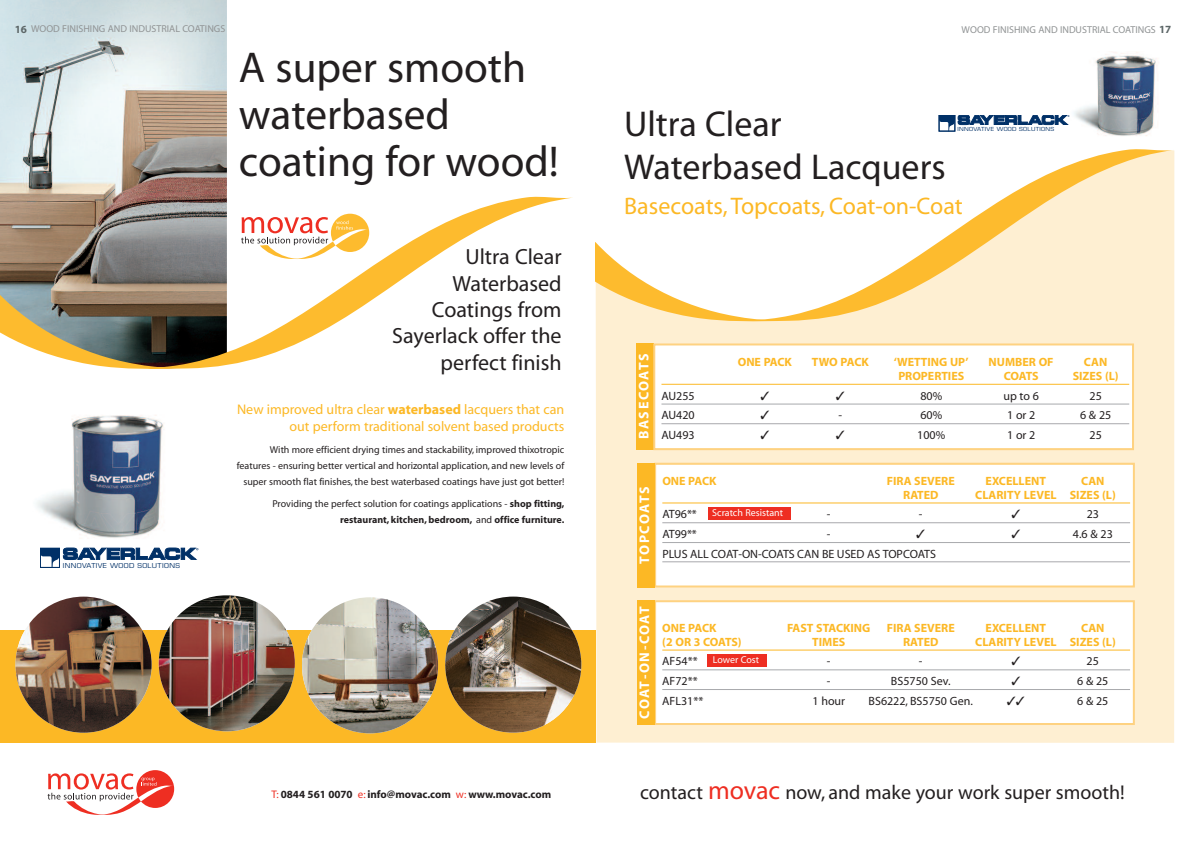
<style>
.page{position:relative;width:1191px;height:842px;background:#fff}
.page>*{position:absolute;margin:0;border:0;box-sizing:border-box;transform-origin:0 0}
.t1{font:43.3px/47px "Myriad";color:#231f20}
.t2{font:36px/43.2px "Myriad";color:#231f20}
.t3{font:24px "Myriad";color:#fcb825}
.t4{font:22px/26.4px "Myriad";color:#231f20;text-align:right}
.t5{font:20px "Myriad";color:#231f20}
.t6{font:14px/17px "Myriad";color:#fcb825;text-align:right}
.t7{font:700 14px "Myriad";letter-spacing:.085em;color:#fff}
.t8{font:700 14px "Myriad";letter-spacing:.105em;color:#fff}
.t9{font:700 12px "Myriad";color:#fcb825}
.t10{font:12px "Myriad";color:#231f20}
.t11{font:700 11px "Myriad";color:#231f20}
.t12{font:10px/16px "Myriad";color:#231f20;text-align:right}
.t13{font:700 10px/16px "Myriad";color:#231f20;text-align:right}
.t14{font:10px "Myriad";color:#909394}
.t15{font:10px "Myriad";color:#fff}
.t16{font:6.6px "Eurostile";letter-spacing:.05em;color:#003067;scale:1.1 1}
.t17{font:5.4px "Eurostile";letter-spacing:.05em;color:#003067;scale:1.1 1}
.s1{font-weight:700;font-size:11px;color:#5c6667}
.s2{font-weight:700}
.s3{font-weight:400}
.s4{font-weight:400;color:#ee2e22}
.s5{font-size:26px;color:#ee2e22}
</style>
<div class="page">
<img style="left:0;top:0;width:227px;height:197px">
<svg style="left:0;top:197px;width:572px;height:172px"></svg>
<div style="left:0;top:630px;width:595px;height:113px;background:#fcb825"></div>
<img style="left:445px;top:597px;width:136px;height:136px;border-radius:50%">
<img style="left:36px;top:415px;width:128px;height:123px">
<div style="left:40px;top:548px;width:20px;height:20px;border:1px solid #003067"></div>
<svg style="left:40px;top:548px;width:158px;height:19px"></svg>
<img style="left:16px;top:597px;width:136px;height:136px;border-radius:50%">
<img style="left:302px;top:597px;width:136px;height:136px;border-radius:50%">
<img style="left:159px;top:595px;width:136px;height:136px;border-radius:50%">
<svg style="left:241px;top:214px;width:128px;height:45px"></svg>
<svg style="left:48px;top:770px;width:126px;height:45px"></svg>
<div style="left:595px;top:150px;width:579px;height:593px;background:#feefd2"></div>
<div style="left:656px;top:465px;width:476px;height:120px;background:#fff"></div>
<div style="left:654px;top:463px;width:480px;height:124px;border:2px solid #fed281"></div>
<hr style="left:662px;top:502px;width:468px;height:1px;background:#fcb825">
<hr style="left:662px;top:523px;width:468px;height:1px;background:#a8a9ad">
<hr style="left:662px;top:542px;width:468px;height:1px;background:#a8a9ad">
<hr style="left:662px;top:562px;width:468px;height:1px;background:#a8a9ad">
<img style="left:1069px;top:52px;width:88px;height:84px">
<svg style="left:595px;top:149px;width:578px;height:173px"></svg>
<svg style="left:939px;top:115px;width:130px;height:16px"></svg>
<div style="left:636px;top:343px;width:17px;height:107px;background:#fcb825"></div>
<div style="left:655px;top:345px;width:477px;height:103px;background:#fff"></div>
<div style="left:653px;top:343px;width:481px;height:107px;border:2px solid #fed281"></div>
<hr style="left:661px;top:384px;width:468px;height:1px;background:#fcb825">
<hr style="left:661px;top:404px;width:468px;height:1px;background:#a8a9ad">
<hr style="left:661px;top:424px;width:468px;height:1px;background:#a8a9ad">
<div style="left:637px;top:463px;width:17px;height:124px;background:#fcb825"></div>
<div style="left:707px;top:507px;width:83px;height:13px;background:#ee2e22"></div>
<div style="left:656px;top:602px;width:476px;height:121px;background:#fff"></div>
<div style="left:654px;top:600px;width:480px;height:125px;border:2px solid #fed281"></div>
<hr style="left:662px;top:649px;width:468px;height:1px;background:#fcb825">
<hr style="left:662px;top:670px;width:468px;height:1px;background:#a8a9ad">
<hr style="left:662px;top:689px;width:468px;height:1px;background:#a8a9ad">
<div style="left:637px;top:600px;width:17px;height:125px;background:#fcb825"></div>
<div style="left:707px;top:654px;width:60px;height:12px;background:#ee2e22"></div>
<p class="t14" style="left:15px;top:25px;width:212px"><span class="s1">16</span> WOOD FINISHING AND INDUSTRIAL COATINGS</p>
<p class="t14" style="left:961px;top:26px;width:211px">WOOD FINISHING AND INDUSTRIAL COATINGS <span class="s1">17</span></p>
<p class="t16" style="left:63px;top:563px;width:108px">INNOVATIVE WOOD SOLUTIONS</p>
<h1 class="t1" style="left:239px;top:48px;width:321px">A super smooth waterbased coating for wood!</h1>
<h3 class="t4" style="left:392px;top:245px;width:171px">Ultra Clear<br>Waterbased<br>Coatings from<br>Sayerlack offer the perfect finish</h3>
<h3 class="t6" style="left:237px;top:402px;width:329px">New improved ultra clear <span class="s2">waterbased</span> lacquers that can out perform traditional solvent based products</h3>
<p class="t12" style="left:237px;top:443px;width:329px">With more efficient drying times and stackability, improved thixotropic features - ensuring better vertical and horizontal application, and new levels of super smooth flat finishes, the best waterbased coatings have just got better!</p>
<p class="t13" style="left:272px;top:496px;width:293px"><span class="s3">Providing the perfect solution for coatings applications -</span> shop fitting, restaurant, kitchen, bedroom, <span class="s3">and</span> office furniture.</p>
<p class="t11" style="left:271px;top:791px;width:281px"><span class="s4">T:</span> 0844 561 0070 <span class="s4">e:</span> info@movac.com <span class="s4">w:</span> www.movac.com</p>
<h2 class="t2" style="left:624px;top:105px;width:323px">Ultra Clear<br>Waterbased Lacquers</h2>
<h3 class="t3" style="left:624px;top:197px;width:340px">Basecoats,Topcoats, Coat-on-Coat</h3>
<p class="t17" style="left:957px;top:127px;width:89px">INNOVATIVE WOOD SOLUTIONS</p>
<h3 class="t8" style="left:638px;top:439px;width:87px;rotate:-90deg">BASECOATS</h3>
<p class="t9" style="left:737px;top:357px;width:56px">ONE PACK</p>
<p class="t9" style="left:812px;top:357px;width:58px">TWO PACK</p>
<p class="t9" style="left:893px;top:357px;width:76px">‘WETTING UP’</p>
<p class="t9" style="left:988px;top:357px;width:66px">NUMBER OF</p>
<p class="t9" style="left:1084px;top:357px;width:25px">CAN</p>
<p class="t9" style="left:898px;top:371px;width:67px">PROPERTIES</p>
<p class="t9" style="left:1003px;top:371px;width:36px">COATS</p>
<p class="t9" style="left:1072px;top:371px;width:48px">SIZES (L)</p>
<p class="t10" style="left:661px;top:391px;width:35px">AU255</p>
<p class="t10" style="left:920px;top:391px;width:23px">80%</p>
<p class="t10" style="left:1003px;top:391px;width:37px">up to 6</p>
<p class="t10" style="left:1089px;top:391px;width:14px">25</p>
<p class="t10" style="left:661px;top:411px;width:35px">AU420</p>
<p class="t10" style="left:838px;top:411px;width:5px">-</p>
<p class="t10" style="left:920px;top:411px;width:23px">60%</p>
<p class="t10" style="left:1007px;top:411px;width:30px">1or2</p>
<p class="t10" style="left:1080px;top:411px;width:33px">6&amp;25</p>
<p class="t10" style="left:661px;top:430px;width:35px">AU493</p>
<p class="t10" style="left:917px;top:430px;width:29px">100%</p>
<p class="t10" style="left:1007px;top:430px;width:30px">1or2</p>
<p class="t10" style="left:1089px;top:430px;width:14px">25</p>
<h3 class="t7" style="left:639px;top:564px;width:78px;rotate:-90deg">TOPCOATS</h3>
<p class="t9" style="left:662px;top:476px;width:56px">ONE PACK</p>
<p class="t9" style="left:886px;top:476px;width:69px">FIRA SEVERE</p>
<p class="t9" style="left:985px;top:476px;width:62px">EXCELLENT</p>
<p class="t9" style="left:1081px;top:476px;width:25px">CAN</p>
<p class="t9" style="left:903px;top:490px;width:37px">RATED</p>
<p class="t9" style="left:975px;top:490px;width:142px">CLARITY LEVEL SIZES (L)</p>
<p class="t10" style="left:662px;top:510px;width:36px">AT96**</p>
<p class="t10" style="left:827px;top:510px;width:5px">-</p>
<p class="t10" style="left:919px;top:510px;width:5px">-</p>
<p class="t10" style="left:1086px;top:510px;width:14px">23</p>
<p class="t10" style="left:662px;top:529px;width:36px">AT99**</p>
<p class="t10" style="left:827px;top:529px;width:5px">-</p>
<p class="t10" style="left:1072px;top:529px;width:41px">4.6 &amp; 23</p>
<p class="t10" style="left:662px;top:549px;width:275px">PLUS ALL COAT-ON-COATS CAN BE USED AS TOPCOATS</p>
<p class="t15" style="left:712px;top:509px;width:72px">Scratch Resistant</p>
<h3 class="t7" style="left:639px;top:719px;width:114px;rotate:-90deg">COAT-ON-COAT</h3>
<p class="t9" style="left:662px;top:623px;width:56px">ONE PACK</p>
<p class="t9" style="left:787px;top:623px;width:85px">FAST STACKING</p>
<p class="t9" style="left:886px;top:623px;width:69px">FIRA SEVERE</p>
<p class="t9" style="left:985px;top:623px;width:62px">EXCELLENT</p>
<p class="t9" style="left:1081px;top:623px;width:25px">CAN</p>
<p class="t9" style="left:662px;top:637px;width:81px">(2 OR 3 COATS)</p>
<p class="t9" style="left:812px;top:637px;width:35px">TIMES</p>
<p class="t9" style="left:903px;top:637px;width:37px">RATED</p>
<p class="t9" style="left:975px;top:637px;width:142px">CLARITY LEVEL SIZES (L)</p>
<p class="t10" style="left:662px;top:657px;width:37px">AF54**</p>
<p class="t10" style="left:827px;top:657px;width:5px">-</p>
<p class="t10" style="left:919px;top:657px;width:5px">-</p>
<p class="t10" style="left:1086px;top:657px;width:14px">25</p>
<p class="t10" style="left:662px;top:677px;width:37px">AF72**</p>
<p class="t10" style="left:827px;top:677px;width:5px">-</p>
<p class="t10" style="left:891px;top:677px;width:61px">BS5750 Sev.</p>
<p class="t10" style="left:1077px;top:677px;width:33px">6&amp;25</p>
<p class="t10" style="left:662px;top:696px;width:43px">AFL31**</p>
<p class="t10" style="left:812px;top:696px;width:34px">1 hour</p>
<p class="t10" style="left:868px;top:696px;width:106px">BS6222, BS5750 Gen.</p>
<p class="t10" style="left:1077px;top:696px;width:33px">6&amp;25</p>
<p class="t15" style="left:713px;top:656px;width:48px">Lower Cost</p>
<h3 class="t5" style="left:640px;top:785px;width:486px">contact <span class="s5">movac</span> now, and make your work super smooth!</h3>
</div>
